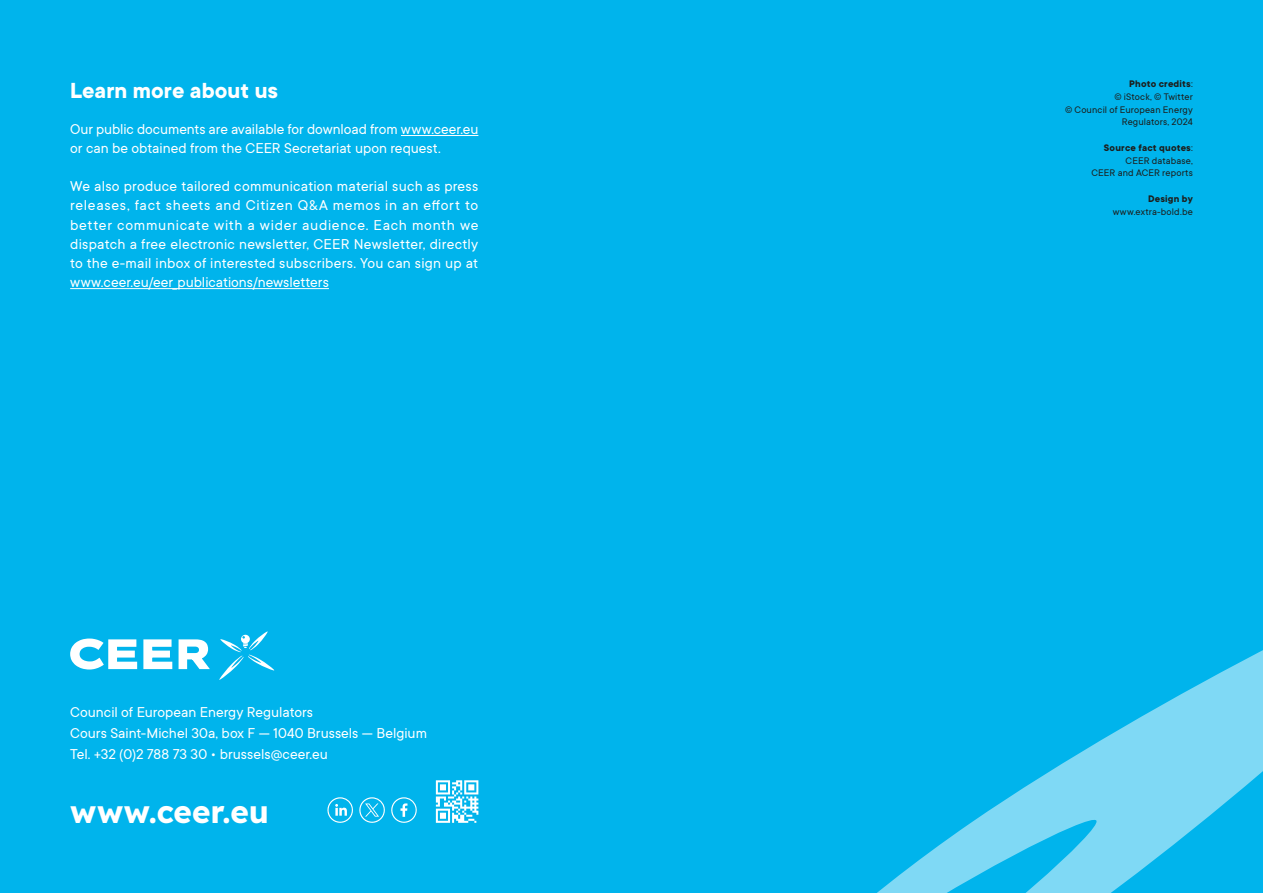
<style>
.page{position:relative;width:1263px;height:893px;background:#00b4ec}
.page>*{position:absolute;margin:0;border:0;box-sizing:border-box;transform-origin:0 0}
.t1{font:700 31.5px "Lexend Deca";color:#fff}
.t2{font:700 24px "TT Commons";color:#fff}
.t3{font:15.75px/19.2px "TT Commons";color:#fff}
.t4{font:10.5px/12.8px "TT Commons";letter-spacing:.015em;color:#1d1d1b;text-align:right}
.t5{font:700 10.5px "TT Commons";letter-spacing:.02em;color:#1d1d1b}
.s1{font-weight:700}
</style>
<div class="page">
<svg style="left:327px;top:797px;width:90px;height:26px"></svg>
<svg style="left:219px;top:631px;width:56px;height:49px"></svg>
<svg style="left:70px;top:638px;width:140px;height:31px"></svg>
<svg style="left:877px;top:650px;width:386px;height:243px"></svg>
<svg style="left:436px;top:780px;width:42px;height:43px"></svg>
<hr style="left:401px;top:135px;width:77px;height:1px;background:#fff">
<hr style="left:70px;top:288px;width:259px;height:1px;background:#fff">
<h2 class="t2" style="left:70px;top:75px;width:210px">Learn more about us</h2>
<p class="t3" style="left:70px;top:119px;width:410px">Our public documents are available for download from www.ceer.eu or can be obtained from the CEER Secretariat upon request.</p>
<p class="t3" style="left:70px;top:176px;width:410px;text-align:justify">We also produce tailored communication material such as press releases, fact sheets and Citizen Q&amp;A memos in an effort to better communicate with a wider audience. Each month we dispatch a free electronic newsletter, CEER Newsletter, directly to the e-mail inbox of interested subscribers. You can sign up at www.ceer.eu/eer_publications/newsletters</p>
<p class="t3" style="left:70px;top:700px;width:358px;line-height:21.3px">Council of European Energy Regulators<br>Cours Saint-Michel 30a, box F — 1040 Brussels — Belgium<br>Tel. +32 (0)2 788 73 30 • brussels@ceer.eu</p>
<h1 class="t1" style="left:70px;top:787px;width:200px">www.ceer.eu</h1>
<p class="t4" style="left:1065px;top:77px;width:129px"><span class="s1">Photo credits</span>:<br>© iStock, © Twitter<br>© Council of European Energy<br>Regulators, 2024</p>
<p class="t4" style="left:1091px;top:141px;width:103px"><span class="s1">Source fact quotes</span>:<br>CEER database,<br>CEER and ACER reports</p>
<p class="t5" style="left:1148px;top:192px;width:46px">Design by</p>
<p class="t4" style="left:1113px;top:205px;width:82px">www.extra-bold.be</p>
</div>
